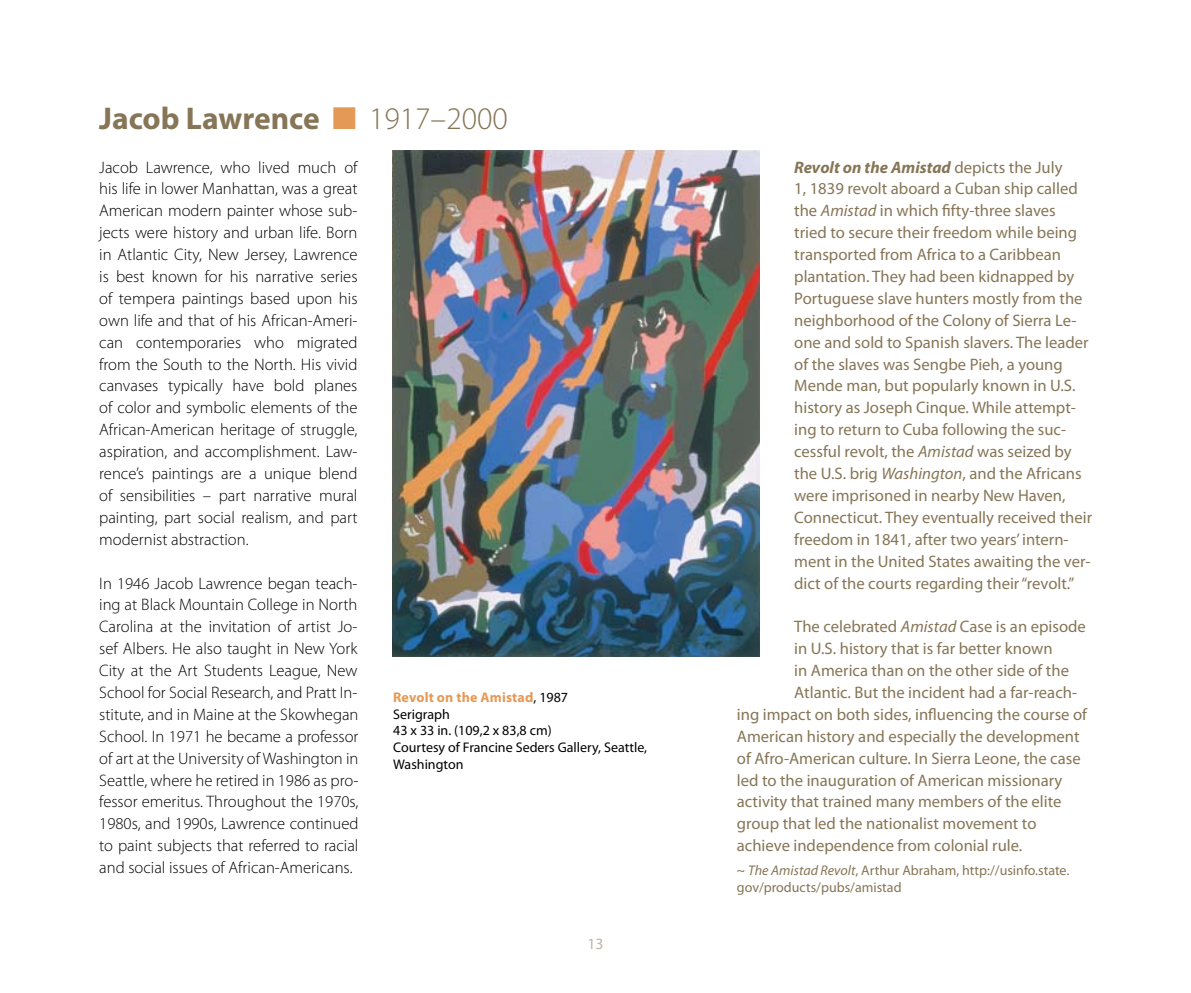
<style>
.page{position:relative;width:1191px;height:993px;background:#fff}
.page>*{position:absolute;margin:0;border:0;box-sizing:border-box;transform-origin:0 0}
.t1{font:700 31.5px "Myriad Pro";color:#867556}
.t2{font:16.62px/21.9px "Myriad Pro";color:#867556}
.t3{font:300 16.62px/21.9px "Myriad Pro";color:#000;text-align:justify}
.t4{font:15.75px "Myriad Pro";color:#c0b5a3}
.t5{font:14px/16.6px "Myriad Pro";color:#000}
.t6{font:14px/16.6px "Myriad Pro";color:#867556}
.s1{color:#e59956}
.s2{font-weight:300}
.s3{font-weight:700;color:#e59956}
.s4{font-weight:700;font-style:italic}
.s5{font-style:italic}
</style>
<div class="page">
<img style="left:392px;top:150px;width:367px;height:506px">
<h1 class="t1" style="left:99px;top:97px;width:410px">Jacob Lawrence <span class="s1">■</span> <span class="s2">1917–2000</span></h1>
<p class="t3" style="left:99px;top:156px;width:260px">Jacob Lawrence, who lived much of his life in lower Manhattan, was a great American modern painter whose sub&shy;jects were history and urban life. Born in Atlantic City, New Jersey, Lawrence is best known for his narrative series of tempera paintings based upon his own life and that of his African-Ameri&shy;can contemporaries who migrated from the South to the North. His vivid canvases typically have bold planes of color and symbolic elements of the African-American heritage of struggle, aspiration, and accomplishment. Law&shy;rence’s paintings are a unique blend of sensibilities – part narrative mural painting, part social realism, and part modernist abstraction.</p>
<p class="t3" style="left:99px;top:571px;width:261px">In 1946 Jacob Lawrence began teach&shy;ing at Black Mountain College in North Carolina at the invitation of artist Jo&shy;sef Albers. He also taught in New York City at the Art Students League, New School for Social Research, and Pratt In&shy;stitute, and in Maine at the Skowhegan School. In 1971 he became a professor of art at the University of Washington in Seattle, where he retired in 1986 as pro&shy;fessor emeritus. Throughout the 1970s, 1980s, and 1990s, Lawrence continued to paint subjects that referred to racial and social issues of African-Americans.</p>
<p class="t5" style="left:393px;top:688px;width:255px"><span class="s3">Revolt on the Amistad</span>, 1987<br>Serigraph<br>43 x 33 in. (109,2 x 83,8 cm)<br>Courtesy of Francine Seders Gallery, Seattle,<br>Washington</p>
<p class="t4" style="left:587px;top:933px;width:18px">13</p>
<p class="t2" style="left:794px;top:156px;width:299px"><span class="s4">Revolt on the Amistad</span> depicts the July<br>1, 1839 revolt aboard a Cuban ship called the <span class="s5">Amistad</span> in which fifty-three slaves tried to secure their freedom while being transported from Africa to a Caribbean plantation. They had been kidnapped by Portuguese slave hunters mostly from the neighborhood of the Colony of Sierra Le&shy;one and sold to Spanish slavers. The leader of the slaves was Sengbe Pieh, a young Mende man, but popularly known in U.S. history as Joseph Cinque. While attempt&shy;ing to return to Cuba following the suc&shy;cessful revolt, the <span class="s5">Amistad</span> was seized by the U.S. brig <span class="s5">Washington</span>, and the Africans were imprisoned in nearby New Haven, Connecticut. They eventually received their freedom in 1841, after two years’ intern&shy;ment in the United States awaiting the ver&shy;dict of the courts regarding their “revolt.”</p>
<p class="t2" style="left:794px;top:615px;width:293px">The celebrated <span class="s5">Amistad</span> Case is an episode</p>
<p class="t2" style="left:794px;top:637px;width:260px">in U.S. history that is far better known</p>
<p class="t2" style="left:794px;top:659px;width:276px">in America than on the other side of the</p>
<p class="t2" style="left:794px;top:681px;width:284px">Atlantic. But the incident had a far-reach-</p>
<p class="t2" style="left:737px;top:702px;width:352px">ing impact on both sides, influencing the course of</p>
<p class="t2" style="left:737px;top:724px;width:344px">American history and especially the development</p>
<p class="t2" style="left:737px;top:746px;width:345px">of Afro-American culture. In Sierra Leone, the case</p>
<p class="t2" style="left:737px;top:768px;width:327px">led to the inauguration of American missionary</p>
<p class="t2" style="left:737px;top:790px;width:326px">activity that trained many members of the elite</p>
<p class="t2" style="left:737px;top:812px;width:301px">group that led the nationalist movement to</p>
<p class="t2" style="left:737px;top:834px;width:287px">achieve independence from colonial rule.</p>
<p class="t6" style="left:737px;top:861px;width:334px">~ <span class="s5">The Amistad Revolt</span>, Arthur Abraham, http://usinfo.state. gov/products/pubs/amistad</p>
</div>
